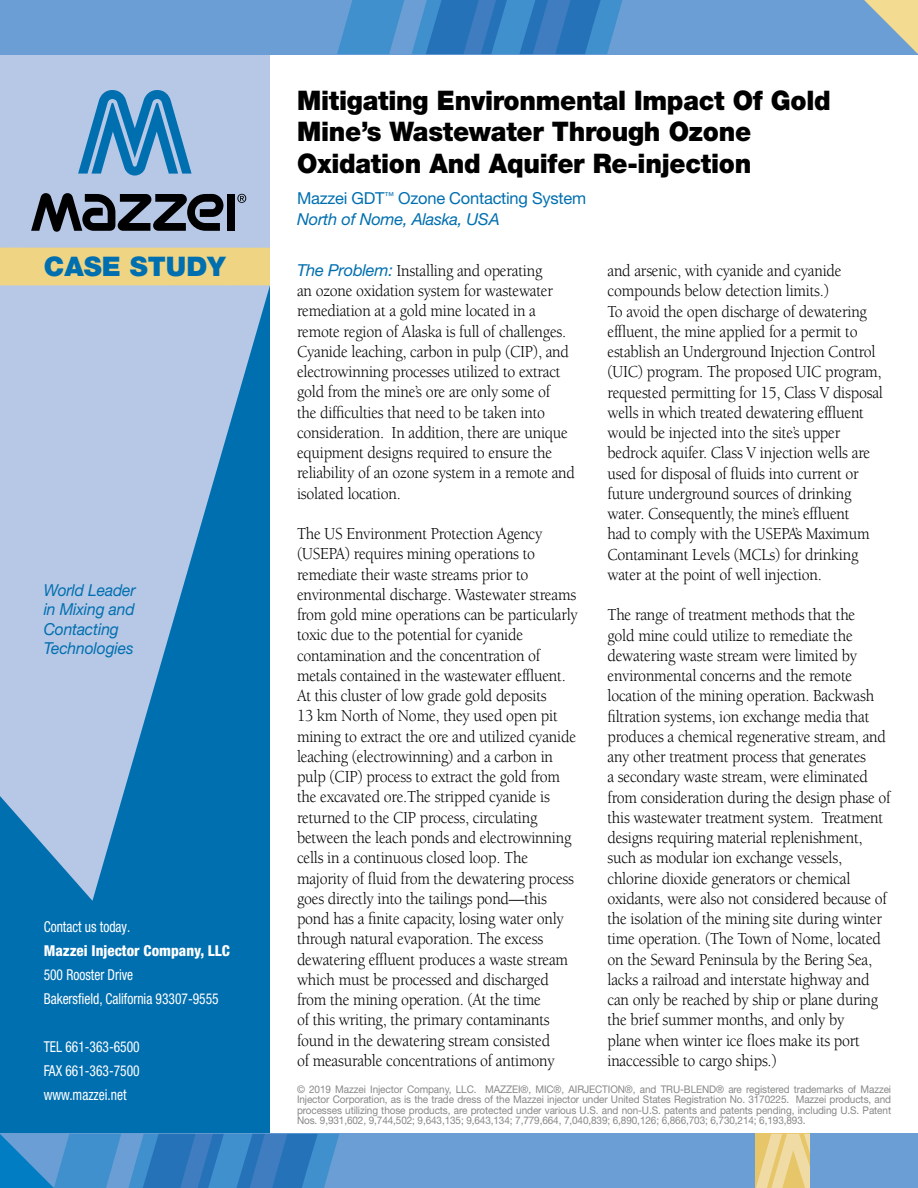
<style>
.page{position:relative;width:918px;height:1188px;background:#fff}
.page>*{position:absolute;margin:0;border:0;box-sizing:border-box;transform-origin:0 0}
.t1{font:900 27px/31.5px "Helvetica Neue LT Std";letter-spacing:-.01em;color:#000;scale:.95 1}
.t2{font:900 27px "Helvetica Neue LT Std";color:#006faf}
.t3{font:17.25px/20.2px "Berkeley Std";letter-spacing:-.015em;color:#000;scale:.92 1}
.t4{font:16.5px/21px "Helvetica Neue LT Std";letter-spacing:-.015em;color:#006faf}
.t5{font:italic 16.5px/19.5px "Helvetica Neue LT Std";letter-spacing:-.01em;color:#006faf;scale:.95 1}
.t6{font:condensed 15px/24px "Helvetica Neue LT Std";color:#fff;scale:.9 1}
.t7{font:800 condensed 15px "Helvetica Neue LT Std";color:#fff}
.t8{font:10.5px/10.5px "Helvetica Neue LT Std";letter-spacing:-.01em;color:#868787;text-align:justify;scale:.95 1}
.s1{font-style:italic}
.s2{font-family:"Helvetica Neue LT Std";font-style:italic;font-size:16.5px;color:#006faf}
</style>
<div class="page">
<div style="left:0;top:54px;width:270px;height:1134px;background:#006faf"></div>
<svg style="left:0;top:54px;width:270px;height:847px;fill:#b7c8e6"></svg>
<div style="left:0;top:0;width:918px;height:54px;background:#6a9ed4"></div>
<div style="left:0;top:1134px;width:918px;height:54px;background:#6a9ed4"></div>
<svg style="left:756px;top:1134px;width:54px;height:54px"></svg>
<svg style="left:337px;top:0;width:286px;height:54px"></svg>
<svg style="left:864px;top:0;width:54px;height:54px"></svg>
<svg style="left:0;top:1134px;width:339px;height:54px"></svg>
<svg style="left:78px;top:90px;width:114px;height:86px"></svg>
<div style="left:227px;top:194px;width:8px;height:37px;background:#000"></div>
<svg style="left:31px;top:193px;width:192px;height:39px"></svg>
<svg style="left:237px;top:194px;width:9px;height:9px"></svg>
<div style="left:0;top:248px;width:270px;height:37px;background:#efd483"></div>
<h1 class="t2" style="left:44px;top:250px;width:183px">CASE STUDY</h1>
<p class="t5" style="left:44px;top:580px;width:98px">World Leader in Mixing and<br>Contacting<br>Technologies</p>
<p class="t6" style="left:44px;top:915px;width:98px">Contact us today.</p>
<p class="t7" style="left:44px;top:941px;width:188px">Mazzei Injector Company, LLC</p>
<p class="t6" style="left:44px;top:963px;width:196px">500 Rooster Drive<br>Bakersfield, California 93307-9555</p>
<p class="t6" style="left:44px;top:1035px;width:108px;text-align:justify">TEL 661-363-6500<br>FAX 661-363-7500 www.mazzei.net</p>
<h1 class="t1" style="left:297px;top:84px;width:563px">Mitigating Environmental Impact Of Gold<br>Mine’s Wastewater Through Ozone<br>Oxidation And Aquifer Re-injection</h1>
<p class="t4" style="left:297px;top:188px;width:291px">Mazzei GDT<sup>™</sup> Ozone Contacting System<br><span class="s1">North of Nome, Alaska, USA</span></p>
<p class="t3" style="left:297px;top:261px;width:304px"><span class="s2">The Problem:</span> Installing and operating<br>an ozone oxidation system for wastewater remediation at a gold mine located in a remote region of Alaska is full of challenges.<br>Cyanide leaching, carbon in pulp (CIP), and electrowinning processes utilized to extract gold from the mine’s ore are only some of<br>the difficulties that need to be taken into consideration. In addition, there are unique equipment designs required to ensure the reliability of an ozone system in a remote and isolated location.</p>
<p class="t3" style="left:297px;top:524px;width:307px">The US Environment Protection Agency (USEPA) requires mining operations to remediate their waste streams prior to environmental discharge. Wastewater streams from gold mine operations can be particularly toxic due to the potential for cyanide contamination and the concentration of metals contained in the wastewater effluent.<br>At this cluster of low grade gold deposits<br>13 km North of Nome, they used open pit mining to extract the ore and utilized cyanide leaching (electrowinning) and a carbon in pulp (CIP) process to extract the gold from the excavated ore.The stripped cyanide is returned to the CIP process, circulating between the leach ponds and electrowinning cells in a continuous closed loop. The majority of fluid from the dewatering process goes directly into the tailings pond—this pond has a finite capacity, losing water only through natural evaporation. The excess dewatering effluent produces a waste stream which must be processed and discharged from the mining operation. (At the time<br>of this writing, the primary contaminants found in the dewatering stream consisted<br>of measurable concentrations of antimony</p>
<p class="t3" style="left:608px;top:261px;width:301px">and arsenic, with cyanide and cyanide compounds below detection limits.)<br>To avoid the open discharge of dewatering effluent, the mine applied for a permit to establish an Underground Injection Control (UIC) program. The proposed UIC program, requested permitting for 15, Class V disposal wells in which treated dewatering effluent would be injected into the site’s upper bedrock aquifer. Class V injection wells are used for disposal of fluids into current or future underground sources of drinking water. Consequently, the mine’s effluent<br>had to comply with the USEPA’s Maximum Contaminant Levels (MCLs) for drinking water at the point of well injection.</p>
<p class="t3" style="left:608px;top:605px;width:309px">The range of treatment methods that the<br>gold mine could utilize to remediate the dewatering waste stream were limited by environmental concerns and the remote location of the mining operation. Backwash filtration systems, ion exchange media that produces a chemical regenerative stream, and any other treatment process that generates<br>a secondary waste stream, were eliminated from consideration during the design phase of this wastewater treatment system. Treatment designs requiring material replenishment, such as modular ion exchange vessels, chlorine dioxide generators or chemical oxidants, were also not considered because of the isolation of the mining site during winter time operation. (The Town of Nome, located on the Seward Peninsula by the Bering Sea, lacks a railroad and interstate highway and can only be reached by ship or plane during the brief summer months, and only by<br>plane when winter ice floes make its port inaccessible to cargo ships.)</p>
<p class="t8" style="left:297px;top:1084px;width:627px">© 2019 Mazzei Injector Company, LLC. MAZZEI®, MIC®, AIRJECTION®, and TRU-BLEND® are registered trademarks of Mazzei Injector Corporation, as is the trade dress of the Mazzei injector under United States Registration No. 3170225. Mazzei products, and processes utilizing those products, are protected under various U.S. and non-U.S. patents and patents pending, including U.S. Patent Nos. 9,931,602, 9,744,502; 9,643,135; 9,643,134; 7,779,664, 7,040,839; 6,890,126; 6,866,703; 6,730,214; 6,193,893.</p>
</div>
